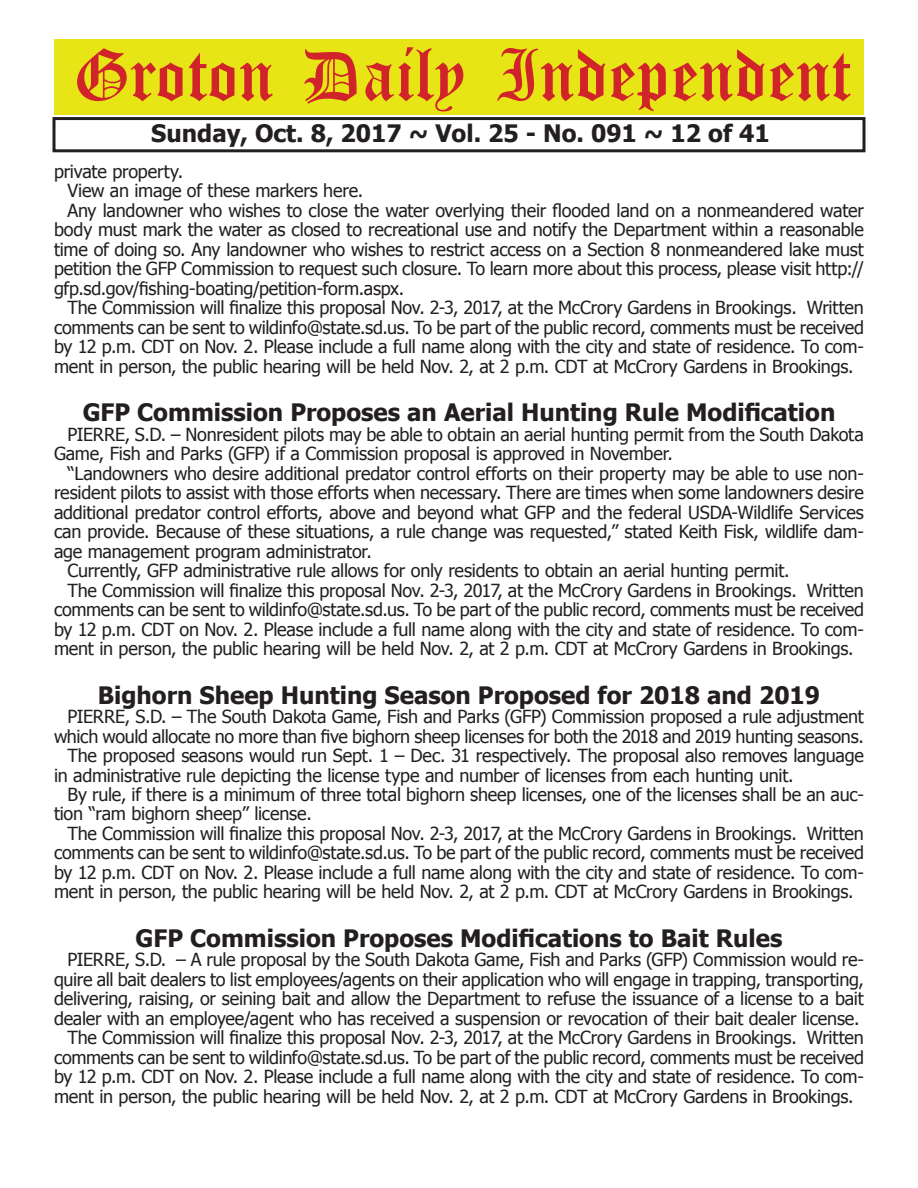
<style>
.page{position:relative;width:918px;height:1188px;background:#fff}
.page>*{position:absolute;margin:0;border:0;box-sizing:border-box;transform-origin:0 0}
.t1{font:54px "Old English Five";color:#d1232a}
.t2{font:700 24px "Tahoma";color:#231f20}
.t3{font:18px/19.5px "Tahoma";letter-spacing:-.01em;color:#231f20}
</style>
<div class="page">
<div style="left:52px;top:117px;width:814px;height:35px;border:3px solid #231f20"></div>
<div style="left:54px;top:40px;width:810px;height:75px;background:#e7e515"></div>
<h1 class="t1" style="left:73px;top:50px;width:779px">Groton Daily Independent</h1>
<h2 class="t2" style="left:151px;top:116px;width:620px">Sunday, Oct. 8, 2017 ~ Vol. 25 - No. 091 ~ 12 of 41</h2>
<p class="t3" style="left:54px;top:161px;width:131px">private property.</p>
<p class="t3" style="left:68px;top:180px;width:297px">View an image of these markers here.</p>
<p class="t3" style="left:68px;top:200px;width:798px">Any landowner who wishes to close the water overlying their flooded land on a nonmeandered water</p>
<p class="t3" style="left:54px;top:219px;width:811px">body must mark the water as closed to recreational use and notify the Department within a reasonable</p>
<p class="t3" style="left:54px;top:239px;width:811px">time of doing so. Any landowner who wishes to restrict access on a Section 8 nonmeandered lake must</p>
<p class="t3" style="left:54px;top:258px;width:811px">petition the GFP Commission to request such closure. To learn more about this process, please visit http://</p>
<p class="t3" style="left:54px;top:278px;width:352px">gfp.sd.gov/fishing-boating/petition-form.aspx.</p>
<p class="t3" style="left:68px;top:297px;width:798px">The Commission will finalize this proposal Nov. 2-3, 2017, at the McCrory Gardens in Brookings. Written</p>
<p class="t3" style="left:54px;top:317px;width:812px">comments can be sent to wildinfo@state.sd.us. To be part of the public record, comments must be received</p>
<p class="t3" style="left:54px;top:336px;width:812px">by 12 p.m. CDT on Nov. 2. Please include a full name along with the city and state of residence. To com-</p>
<p class="t3" style="left:54px;top:356px;width:801px">ment in person, the public hearing will be held Nov. 2, at 2 p.m. CDT at McCrory Gardens in Brookings.</p>
<h2 class="t2" style="left:83px;top:396px;width:754px">GFP Commission Proposes an Aerial Hunting Rule Modification</h2>
<p class="t3" style="left:54px;top:424px;width:811px;text-indent:14px">PIERRE, S.D. – Nonresident pilots may be able to obtain an aerial hunting permit from the South Dakota<br>Game, Fish and Parks (GFP) if a Commission proposal is approved in November.</p>
<p class="t3" style="left:68px;top:463px;width:798px">“Landowners who desire additional predator control efforts on their property may be able to use non-</p>
<p class="t3" style="left:54px;top:482px;width:811px">resident pilots to assist with those efforts when necessary. There are times when some landowners desire</p>
<p class="t3" style="left:54px;top:502px;width:811px">additional predator control efforts, above and beyond what GFP and the federal USDA-Wildlife Services</p>
<p class="t3" style="left:54px;top:521px;width:812px">can provide. Because of these situations, a rule change was requested,” stated Keith Fisk, wildlife dam-</p>
<p class="t3" style="left:54px;top:541px;width:319px">age management program administrator.</p>
<p class="t3" style="left:68px;top:560px;width:724px">Currently, GFP administrative rule allows for only residents to obtain an aerial hunting permit.</p>
<p class="t3" style="left:68px;top:580px;width:798px">The Commission will finalize this proposal Nov. 2-3, 2017, at the McCrory Gardens in Brookings. Written</p>
<p class="t3" style="left:54px;top:599px;width:812px">comments can be sent to wildinfo@state.sd.us. To be part of the public record, comments must be received</p>
<p class="t3" style="left:54px;top:619px;width:812px">by 12 p.m. CDT on Nov. 2. Please include a full name along with the city and state of residence. To com-</p>
<p class="t3" style="left:54px;top:638px;width:801px">ment in person, the public hearing will be held Nov. 2, at 2 p.m. CDT at McCrory Gardens in Brookings.</p>
<h2 class="t2" style="left:98px;top:678px;width:724px">Bighorn Sheep Hunting Season Proposed for 2018 and 2019</h2>
<p class="t3" style="left:68px;top:706px;width:798px">PIERRE, S.D. – The South Dakota Game, Fish and Parks (GFP) Commission proposed a rule adjustment</p>
<p class="t3" style="left:54px;top:725px;width:811px">which would allocate no more than five bighorn sheep licenses for both the 2018 and 2019 hunting seasons.</p>
<p class="t3" style="left:68px;top:745px;width:798px">The proposed seasons would run Sept. 1 – Dec. 31 respectively. The proposal also removes language</p>
<p class="t3" style="left:54px;top:764px;width:741px">in administrative rule depicting the license type and number of licenses from each hunting unit.</p>
<p class="t3" style="left:68px;top:784px;width:798px">By rule, if there is a minimum of three total bighorn sheep licenses, one of the licenses shall be an auc-</p>
<p class="t3" style="left:54px;top:803px;width:259px">tion “ram bighorn sheep” license.</p>
<p class="t3" style="left:68px;top:823px;width:798px">The Commission will finalize this proposal Nov. 2-3, 2017, at the McCrory Gardens in Brookings. Written</p>
<p class="t3" style="left:54px;top:842px;width:812px">comments can be sent to wildinfo@state.sd.us. To be part of the public record, comments must be received</p>
<p class="t3" style="left:54px;top:862px;width:812px">by 12 p.m. CDT on Nov. 2. Please include a full name along with the city and state of residence. To com-</p>
<p class="t3" style="left:54px;top:881px;width:801px">ment in person, the public hearing will be held Nov. 2, at 2 p.m. CDT at McCrory Gardens in Brookings.</p>
<h2 class="t2" style="left:136px;top:921px;width:648px">GFP Commission Proposes Modifications to Bait Rules</h2>
<p class="t3" style="left:68px;top:949px;width:798px">PIERRE, S.D. – A rule proposal by the South Dakota Game, Fish and Parks (GFP) Commission would re-</p>
<p class="t3" style="left:54px;top:969px;width:811px">quire all bait dealers to list employees/agents on their application who will engage in trapping, transporting,</p>
<p class="t3" style="left:54px;top:988px;width:811px">delivering, raising, or seining bait and allow the Department to refuse the issuance of a license to a bait</p>
<p class="t3" style="left:54px;top:1008px;width:807px">dealer with an employee/agent who has received a suspension or revocation of their bait dealer license.</p>
<p class="t3" style="left:68px;top:1027px;width:798px">The Commission will finalize this proposal Nov. 2-3, 2017, at the McCrory Gardens in Brookings. Written</p>
<p class="t3" style="left:54px;top:1047px;width:812px">comments can be sent to wildinfo@state.sd.us. To be part of the public record, comments must be received</p>
<p class="t3" style="left:54px;top:1066px;width:812px">by 12 p.m. CDT on Nov. 2. Please include a full name along with the city and state of residence. To com-</p>
<p class="t3" style="left:54px;top:1086px;width:801px">ment in person, the public hearing will be held Nov. 2, at 2 p.m. CDT at McCrory Gardens in Brookings.</p>
</div>
